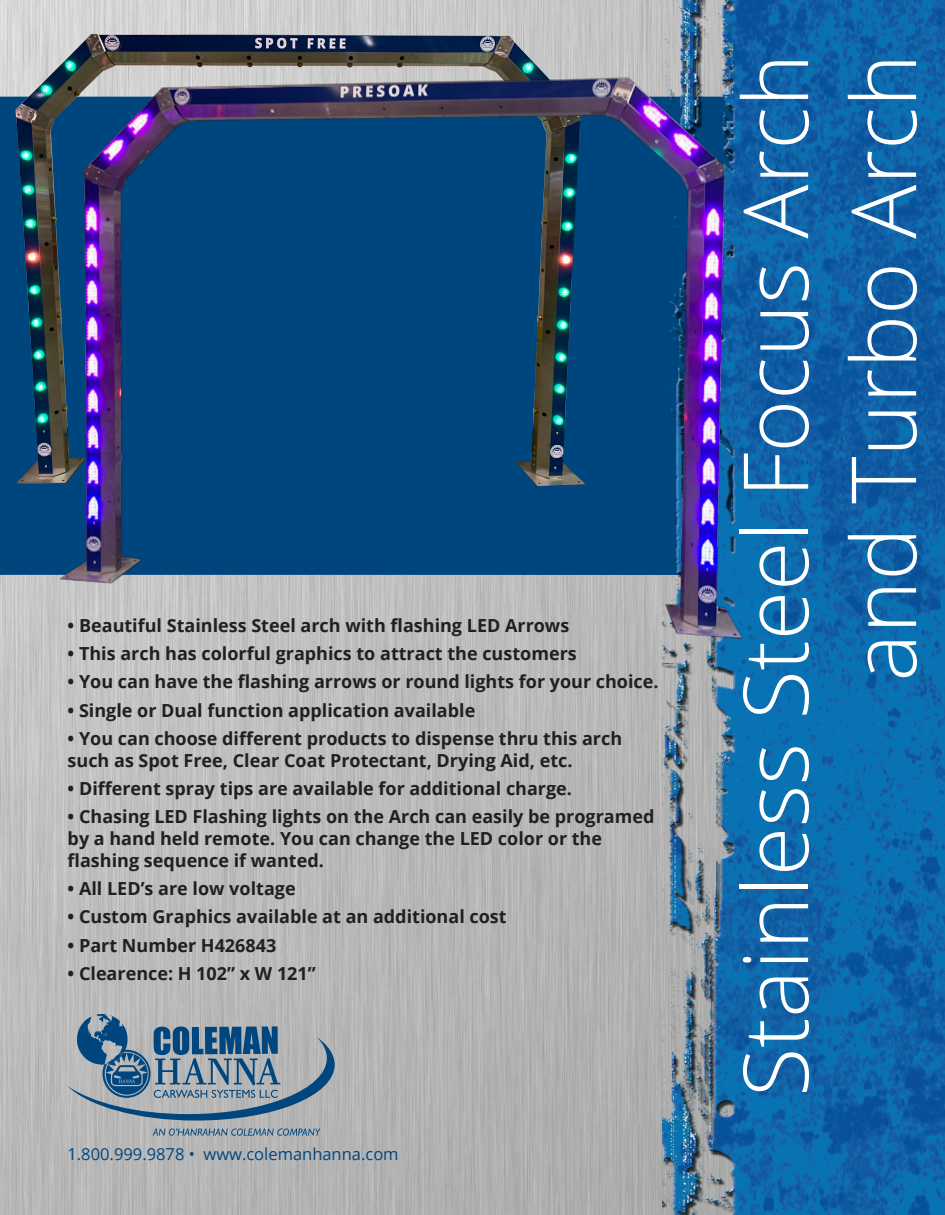
<style>
.page{position:relative;width:945px;height:1215px;background:#fff}
.page>*{position:absolute;margin:0;border:0;box-sizing:border-box;transform-origin:0 0}
.t1{font:300 90px/108px "Open Sans";color:#fff;text-align:right}
.t2{font:700 18px/21.6px "Open Sans";color:#231f20}
.t3{font:16.5px "Open Sans";color:#00467e}
</style>
<div class="page">
<img style="left:0;top:1px;width:663px;height:1214px">
<div style="left:0;top:97px;width:37px;height:478px;background:#00467e"></div>
<img style="left:663px;top:0;width:282px;height:1215px">
<svg style="left:153px;top:1128px;width:167px;height:8px"></svg>
<svg style="left:68px;top:1014px;width:267px;height:107px;background:#8095a6"></svg>
<img style="left:16px;top:34px;width:569px;height:453px">
<img style="left:37px;top:73px;width:737px;height:579px">
<p class="t2" style="left:68px;top:614px;width:503px">• Beautiful Stainless Steel arch with flashing LED Arrows</p>
<p class="t2" style="left:68px;top:642px;width:511px">• This arch has colorful graphics to attract the customers</p>
<p class="t2" style="left:68px;top:671px;width:593px">• You can have the flashing arrows or round lights for your choice.</p>
<p class="t2" style="left:68px;top:699px;width:409px">• Single or Dual function application available</p>
<p class="t2" style="left:68px;top:727px;width:556px">• You can choose different products to dispense thru this arch such as Spot Free, Clear Coat Protectant, Drying Aid, etc.</p>
<p class="t2" style="left:68px;top:777px;width:506px">• Different spray tips are available for additional charge.</p>
<p class="t2" style="left:68px;top:806px;width:588px">• Chasing LED Flashing lights on the Arch can easily be programed by a hand held remote. You can change the LED color or the flashing sequence if wanted.</p>
<p class="t2" style="left:68px;top:877px;width:230px">• All LED’s are low voltage</p>
<p class="t2" style="left:68px;top:906px;width:441px">• Custom Graphics available at an additional cost</p>
<p class="t2" style="left:68px;top:934px;width:210px">• Part Number H426843</p>
<p class="t2" style="left:68px;top:962px;width:250px">• Clearence: H 102” x W 121”</p>
<p class="t3" style="left:68px;top:1143px;width:333px">1.800.999.9878 • www.colemanhanna.com</p>
<p class="t1" style="left:719px;top:1097px;width:1045px;rotate:-90deg">Stainless Steel Focus Arch and Turbo Arch</p>
</div>
